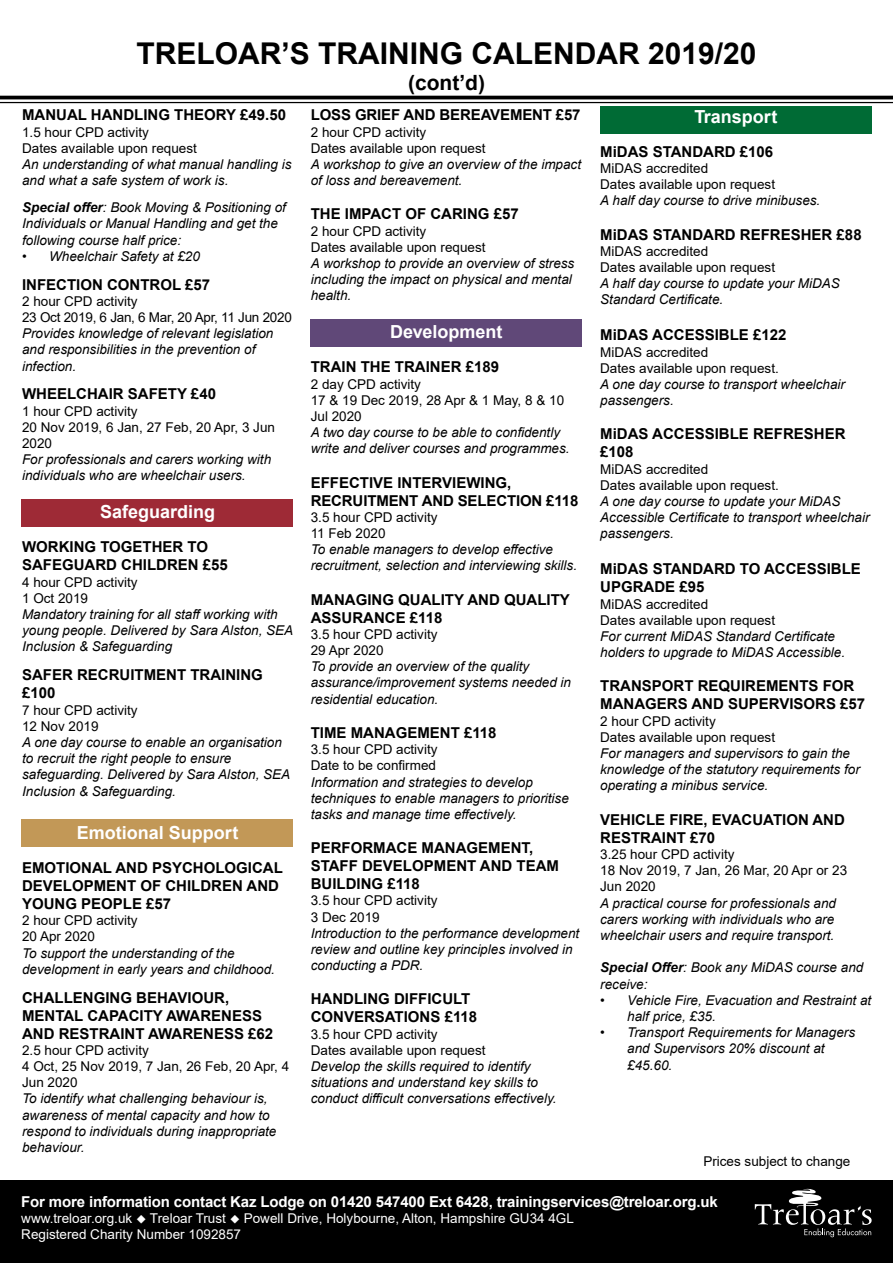
<style>
.page{position:relative;width:893px;height:1263px;background:#fff}
.page>*{position:absolute;margin:0;border:0;box-sizing:border-box;transform-origin:0 0}
.t1{font:700 30px "Arial";color:#000}
.t2{font:700 21px "Arial";color:#000}
.t3{font:700 18px "Arial";color:#fff}
.t4{font:700 15px/18px "Arial";color:#000}
.t5{font:700 15px "Arial";letter-spacing:-.01em;color:#fff}
.t6{font:italic 13.5px/16.2px "Arial";color:#000}
.t7{font:13.5px/16.2px "Arial";color:#000}
.t8{font:13.5px/16.2px "Arial";color:#fff}
.t9{font:13.5px/16.2px "Arial";letter-spacing:-.02em;color:#000}
.s1{font-weight:700}
</style>
<div class="page">
<div style="left:311px;top:319px;width:271px;height:28px;background:#604878"></div>
<div style="left:21px;top:820px;width:271px;height:27px;background:#c29857"></div>
<div style="left:600px;top:106px;width:272px;height:28px;background:#006b35"></div>
<div style="left:21px;top:500px;width:271px;height:27px;background:#9e2a36"></div>
<div style="left:0;top:1180px;width:893px;height:83px;background:#000"></div>
<svg style="left:755px;top:1189px;width:117px;height:48px"></svg>
<hr style="left:0;top:96px;width:893px;height:3px;background:#000">
<hr style="left:0;top:102px;width:893px;height:1px;background:#000">
<h1 class="t1" style="left:136px;top:33px;width:622px">TRELOAR’S TRAINING CALENDAR 2019/20</h1>
<h2 class="t2" style="left:408px;top:67px;width:78px">(cont’d)</h2>
<p class="t4" style="left:22px;top:106px;width:265px">MANUAL HANDLING THEORY £49.50</p>
<p class="t7" style="left:22px;top:124px;width:176px">1.5 hour CPD activity<br>Dates available upon request</p>
<p class="t6" style="left:22px;top:156px;width:271px">An understanding of what manual handling is and what a safe system of work is.</p>
<p class="t6" style="left:22px;top:200px;width:265px"><span class="s1">Special offer</span>: Book Moving &amp; Positioning of<br>Individuals or Manual Handling and get the following course half price:</p>
<p class="t6" style="left:22px;top:248px;width:179px">• Wheelchair Safety at £20</p>
<p class="t4" style="left:22px;top:276px;width:190px">INFECTION CONTROL £57</p>
<p class="t9" style="left:22px;top:293px;width:271px">2 hour CPD activity<br>23 Oct 2019, 6 Jan, 6 Mar, 20 Apr, 11 Jun 2020</p>
<p class="t6" style="left:22px;top:326px;width:253px">Provides knowledge of relevant legislation and responsibilities in the prevention of infection.</p>
<p class="t4" style="left:22px;top:385px;width:195px">WHEELCHAIR SAFETY £40</p>
<p class="t7" style="left:22px;top:403px;width:254px">1 hour CPD activity<br>20 Nov 2019, 6 Jan, 27 Feb, 20 Apr, 3 Jun<br>2020</p>
<p class="t6" style="left:22px;top:452px;width:251px">For professionals and carers working with individuals who are wheelchair users.</p>
<h3 class="t3" style="left:100px;top:499px;width:116px">Safeguarding</h3>
<p class="t4" style="left:22px;top:538px;width:207px">WORKING TOGETHER TO<br>SAFEGUARD CHILDREN £55</p>
<p class="t7" style="left:22px;top:574px;width:117px">4 hour CPD activity<br>1 Oct 2019</p>
<p class="t6" style="left:22px;top:606px;width:273px">Mandatory training for all staff working with young people. Delivered by Sara Alston, SEA<br>Inclusion &amp; Safeguarding</p>
<p class="t4" style="left:22px;top:666px;width:242px">SAFER RECRUITMENT TRAINING £100</p>
<p class="t7" style="left:22px;top:701px;width:117px">7 hour CPD activity<br>12 Nov 2019</p>
<p class="t6" style="left:22px;top:734px;width:270px">A one day course to enable an organisation to recruit the right people to ensure safeguarding. Delivered by Sara Alston, SEA Inclusion &amp; Safeguarding.</p>
<h3 class="t3" style="left:77px;top:820px;width:163px">Emotional Support</h3>
<p class="t4" style="left:22px;top:859px;width:262px">EMOTIONAL AND PSYCHOLOGICAL<br>DEVELOPMENT OF CHILDREN AND<br>YOUNG PEOPLE £57</p>
<p class="t7" style="left:22px;top:912px;width:117px">2 hour CPD activity<br>20 Apr 2020</p>
<p class="t6" style="left:22px;top:945px;width:254px">To support the understanding of the development in early years and childhood.</p>
<p class="t4" style="left:22px;top:988px;width:253px">CHALLENGING BEHAVIOUR,<br>MENTAL CAPACITY AWARENESS<br>AND RESTRAINT AWARENESS £62</p>
<p class="t7" style="left:22px;top:1042px;width:269px">2.5 hour CPD activity<br>4 Oct, 25 Nov 2019, 7 Jan, 26 Feb, 20 Apr, 4<br>Jun 2020</p>
<p class="t6" style="left:22px;top:1091px;width:256px">To identify what challenging behaviour is, awareness of mental capacity and how to respond to individuals during inappropriate behaviour.</p>
<p class="t4" style="left:311px;top:106px;width:271px">LOSS GRIEF AND BEREAVEMENT £57</p>
<p class="t7" style="left:311px;top:124px;width:176px">2 hour CPD activity<br>Dates available upon request</p>
<p class="t6" style="left:311px;top:156px;width:272px">A workshop to give an overview of the impact of loss and bereavement.</p>
<p class="t4" style="left:311px;top:205px;width:210px">THE IMPACT OF CARING £57</p>
<p class="t7" style="left:311px;top:223px;width:176px">2 hour CPD activity<br>Dates available upon request</p>
<p class="t6" style="left:311px;top:255px;width:265px">A workshop to provide an overview of stress including the impact on physical and mental health.</p>
<h3 class="t3" style="left:390px;top:319px;width:114px">Development</h3>
<p class="t4" style="left:311px;top:358px;width:190px">TRAIN THE TRAINER £189</p>
<p class="t7" style="left:311px;top:376px;width:255px">2 day CPD activity<br>17 &amp; 19 Dec 2019, 28 Apr &amp; 1 May, 8 &amp; 10<br>Jul 2020</p>
<p class="t6" style="left:311px;top:425px;width:260px">A two day course to be able to confidently write and deliver courses and programmes.</p>
<p class="t4" style="left:311px;top:474px;width:269px">EFFECTIVE INTERVIEWING,<br>RECRUITMENT AND SELECTION £118</p>
<p class="t7" style="left:311px;top:509px;width:128px">3.5 hour CPD activity<br>11 Feb 2020</p>
<p class="t6" style="left:311px;top:542px;width:268px">To enable managers to develop effective recruitment, selection and interviewing skills.</p>
<p class="t4" style="left:311px;top:591px;width:261px">MANAGING QUALITY AND QUALITY<br>ASSURANCE £118</p>
<p class="t7" style="left:311px;top:626px;width:128px">3.5 hour CPD activity<br>29 Apr 2020</p>
<p class="t6" style="left:311px;top:659px;width:262px">To provide an overview of the quality assurance/improvement systems needed in residential education.</p>
<p class="t4" style="left:311px;top:724px;width:187px">TIME MANAGEMENT £118</p>
<p class="t7" style="left:311px;top:741px;width:128px">3.5 hour CPD activity<br>Date to be confirmed</p>
<p class="t6" style="left:311px;top:774px;width:260px">Information and strategies to develop techniques to enable managers to prioritise tasks and manage time effectively.</p>
<p class="t4" style="left:311px;top:839px;width:250px">PERFORMACE MANAGEMENT,<br>STAFF DEVELOPMENT AND TEAM<br>BUILDING £118</p>
<p class="t7" style="left:311px;top:892px;width:128px">3.5 hour CPD activity<br>3 Dec 2019</p>
<p class="t6" style="left:311px;top:925px;width:270px">Introduction to the performance development review and outline key principles involved in conducting a PDR.</p>
<p class="t4" style="left:311px;top:990px;width:168px">HANDLING DIFFICULT<br>CONVERSATIONS £118</p>
<p class="t7" style="left:311px;top:1025px;width:176px">3.5 hour CPD activity<br>Dates available upon request</p>
<p class="t6" style="left:311px;top:1058px;width:247px">Develop the skills required to identify situations and understand key skills to conduct difficult conversations effectively.</p>
<h3 class="t3" style="left:694px;top:104px;width:85px">Transport</h3>
<p class="t4" style="left:600px;top:143px;width:175px">MiDAS STANDARD £106</p>
<p class="t7" style="left:600px;top:160px;width:176px">MiDAS accredited<br>Dates available upon request</p>
<p class="t6" style="left:600px;top:193px;width:222px">A half day course to drive minibuses.</p>
<p class="t4" style="left:600px;top:225px;width:263px">MiDAS STANDARD REFRESHER £88</p>
<p class="t7" style="left:600px;top:243px;width:176px">MiDAS accredited<br>Dates available upon request</p>
<p class="t6" style="left:600px;top:276px;width:241px">A half day course to update your MiDAS<br>Standard Certificate.</p>
<p class="t4" style="left:600px;top:326px;width:188px">MiDAS ACCESSIBLE £122</p>
<p class="t7" style="left:600px;top:344px;width:180px">MiDAS accredited<br>Dates available upon request.</p>
<p class="t6" style="left:600px;top:376px;width:246px">A one day course to transport wheelchair passengers.</p>
<p class="t4" style="left:600px;top:425px;width:247px">MiDAS ACCESSIBLE REFRESHER £108</p>
<p class="t7" style="left:600px;top:461px;width:180px">MiDAS accredited<br>Dates available upon request.</p>
<p class="t6" style="left:600px;top:493px;width:271px">A one day course to update your MiDAS<br>Accessible Certificate to transport wheelchair passengers.</p>
<p class="t4" style="left:600px;top:560px;width:262px">MiDAS STANDARD TO ACCESSIBLE<br>UPGRADE £95</p>
<p class="t7" style="left:600px;top:596px;width:176px">MiDAS accredited<br>Dates available upon request</p>
<p class="t6" style="left:600px;top:628px;width:246px">For current MiDAS Standard Certificate holders to upgrade to MiDAS Accessible.</p>
<p class="t4" style="left:600px;top:677px;width:267px">TRANSPORT REQUIREMENTS FOR<br>MANAGERS AND SUPERVISORS £57</p>
<p class="t7" style="left:600px;top:713px;width:176px">2 hour CPD activity<br>Dates available upon request</p>
<p class="t6" style="left:600px;top:745px;width:261px">For managers and supervisors to gain the knowledge of the statutory requirements for operating a minibus service.</p>
<p class="t4" style="left:600px;top:810px;width:246px">VEHICLE FIRE, EVACUATION AND<br>RESTRAINT £70</p>
<p class="t7" style="left:600px;top:846px;width:248px">3.25 hour CPD activity<br>18 Nov 2019, 7 Jan, 26 Mar, 20 Apr or 23<br>Jun 2020</p>
<p class="t6" style="left:600px;top:895px;width:237px">A practical course for professionals and carers working with individuals who are wheelchair users and require transport.</p>
<p class="t6" style="left:600px;top:960px;width:265px"><span class="s1">Special Offer</span>: Book any MiDAS course and receive:</p>
<p class="t6" style="left:627px;top:992px;width:246px;text-indent:-27px">• Vehicle Fire, Evacuation and Restraint at half price, £35.</p>
<p class="t6" style="left:627px;top:1024px;width:229px;text-indent:-27px">• Transport Requirements for Managers and Supervisors 20% discount at £45.60.</p>
<p class="t7" style="left:703px;top:1153px;width:149px">Prices subject to change</p>
<p class="t5" style="left:21px;top:1191px;width:698px">For more information contact Kaz Lodge on 01420 547400 Ext 6428, trainingservices@treloar.org.uk</p>
<p class="t8" style="left:21px;top:1210px;width:554px">www.treloar.org.uk ◆ Treloar Trust ◆ Powell Drive, Holybourne, Alton, Hampshire GU34 4GL<br>Registered Charity Number 1092857</p>
</div>
